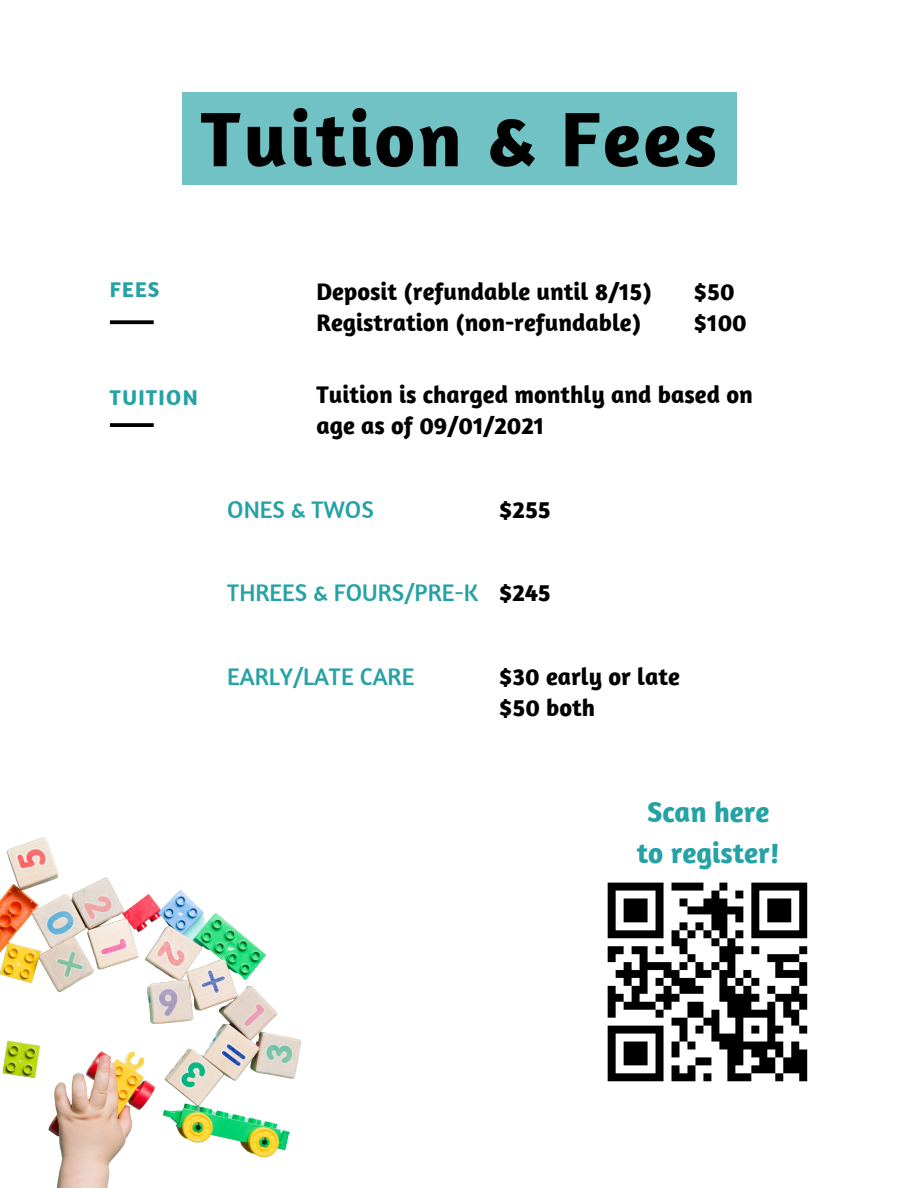
<style>
.page{position:relative;width:918px;height:1188px;background:#fff}
.page>*{position:absolute;margin:0;border:0;box-sizing:border-box;transform-origin:0 0}
.t1{font:700 78.45px "Amaranth";letter-spacing:.035em;color:#000}
.t2{font:700 29.1px "Amaranth";color:#25a2a5}
.t3{font:700 24.6px "Amaranth";color:#000}
.t4{font:24.6px "Amaranth";color:#25a2a5}
.t5{font:700 21.9px "Amaranth";letter-spacing:.065em;color:#25a2a5}
</style>
<div class="page">
<svg style="left:110px;top:320px;width:44px;height:4px"></svg>
<svg style="left:110px;top:423px;width:44px;height:4px"></svg>
<img style="left:607px;top:882px;width:201px;height:200px">
<div style="left:182px;top:92px;width:554px;height:93px;background:#71c2c4"></div>
<img style="left:0;top:837px;width:302px;height:351px">
<p class="t1" style="left:201px;top:90px;width:518px">Tuition &amp; Fees</p>
<p class="t5" style="left:110px;top:275px;width:51px">FEES</p>
<p class="t3" style="left:316px;top:276px;width:337px">Deposit (refundable until 8/15)</p>
<p class="t3" style="left:316px;top:307px;width:326px">Registration (non-refundable)</p>
<p class="t3" style="left:694px;top:276px;width:43px">$50</p>
<p class="t3" style="left:694px;top:307px;width:55px">$100</p>
<p class="t5" style="left:110px;top:384px;width:89px">TUITION</p>
<p class="t3" style="left:316px;top:379px;width:438px">Tuition is charged monthly and based on</p>
<p class="t3" style="left:316px;top:410px;width:229px">age as of 09/01/2021</p>
<p class="t4" style="left:227px;top:494px;width:148px">ONES &amp; TWOS</p>
<p class="t3" style="left:499px;top:494px;width:53px">$255</p>
<p class="t4" style="left:227px;top:577px;width:253px">THREES &amp; FOURS/PRE-K</p>
<p class="t3" style="left:499px;top:577px;width:53px">$245</p>
<p class="t4" style="left:227px;top:661px;width:188px">EARLY/LATE CARE</p>
<p class="t3" style="left:499px;top:661px;width:182px">$30 early or late</p>
<p class="t3" style="left:499px;top:692px;width:98px">$50 both</p>
<p class="t2" style="left:647px;top:794px;width:124px">Scan here</p>
<p class="t2" style="left:637px;top:835px;width:144px">to register!</p>
</div>
